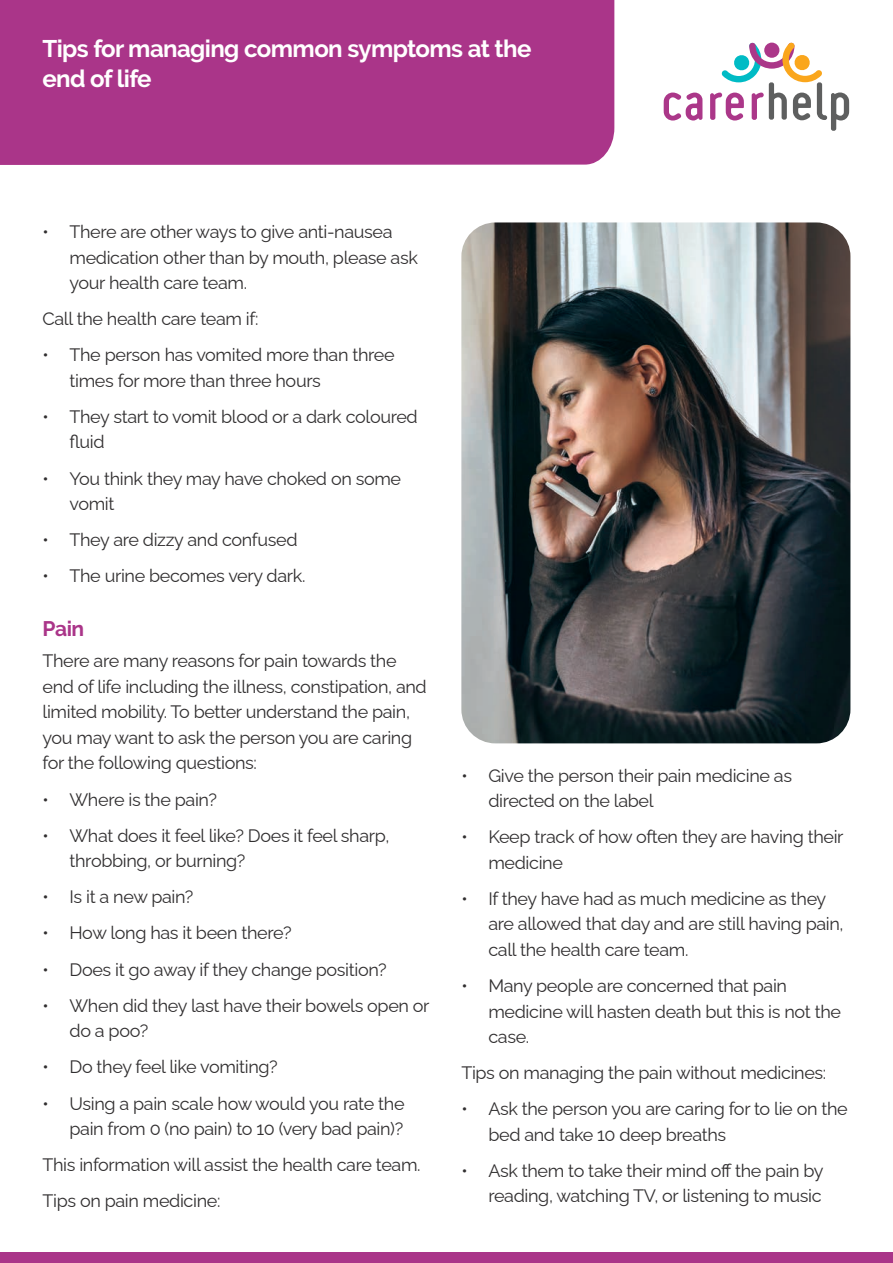
<style>
.page{position:relative;width:893px;height:1263px;background:#fff}
.page>*{position:absolute;margin:0;border:0;box-sizing:border-box;transform-origin:0 0}
.t1{font:700 24px/30px "Raleway";letter-spacing:-.025em;color:#fff}
.t2{font:700 21px "Raleway";color:#aa3589}
.t3{font:18px/25.5px "Raleway";letter-spacing:-.02em;color:#312f30}
</style>
<div class="page">
<div style="left:0;top:1252px;width:893px;height:11px;background:#aa3589"></div>
<div style="left:0;top:0;width:614px;height:165px;background:#aa3589"></div>
<svg style="left:664px;top:93px;width:38px;height:28px"></svg>
<svg style="left:710px;top:42px;width:139px;height:89px"></svg>
<img style="left:461px;top:222px;width:389px;height:521px">
<h1 class="t1" style="left:43px;top:33px;width:490px">Tips for managing common symptoms at the end of life</h1>
<p class="t3" style="left:70px;top:217px;width:350px;text-indent:-27px">• There are other ways to give anti-nausea medication other than by mouth, please ask your health care team.</p>
<p class="t3" style="left:43px;top:304px;width:217px">Call the health care team if:</p>
<p class="t3" style="left:70px;top:340px;width:327px;text-indent:-27px">• The person has vomited more than three times for more than three hours</p>
<p class="t3" style="left:70px;top:402px;width:350px;text-indent:-27px">• They start to vomit blood or a dark coloured fluid</p>
<p class="t3" style="left:70px;top:463px;width:333px;text-indent:-27px">• You think they may have choked on some vomit</p>
<p class="t3" style="left:43px;top:525px;width:257px">• They are dizzy and confused</p>
<p class="t3" style="left:43px;top:561px;width:264px">• The urine becomes very dark.</p>
<p class="t2" style="left:43px;top:616px;width:43px">Pain</p>
<p class="t3" style="left:43px;top:646px;width:386px">There are many reasons for pain towards the end of life including the illness, constipation, and limited mobility. To better understand the pain, you may want to ask the person you are caring for the following questions:</p>
<p class="t3" style="left:43px;top:784px;width:176px">• Where is the pain?</p>
<p class="t3" style="left:70px;top:820px;width:322px;text-indent:-27px">• What does it feel like? Does it feel sharp, throbbing, or burning?</p>
<p class="t3" style="left:43px;top:882px;width:152px">• Is it a new pain?</p>
<p class="t3" style="left:43px;top:918px;width:251px">• How long has it been there?</p>
<p class="t3" style="left:43px;top:954px;width:346px">• Does it go away if they change position?</p>
<p class="t3" style="left:70px;top:991px;width:362px;text-indent:-27px">• When did they last have their bowels open or do a poo?</p>
<p class="t3" style="left:43px;top:1052px;width:237px">• Do they feel like vomiting?</p>
<p class="t3" style="left:43px;top:1088px;width:364px;text-align:right">• Using a pain scale how would you rate the pain from 0 (no pain) to 10 (very bad pain)?</p>
<p class="t3" style="left:43px;top:1145px;width:380px;line-height:36.2px">This information will assist the health care team.<br>Tips on pain medicine:</p>
<p class="t3" style="left:488px;top:760px;width:305px;text-indent:-27px">• Give the person their pain medicine as directed on the label</p>
<p class="t3" style="left:488px;top:822px;width:357px;text-indent:-27px">• Keep track of how often they are having their medicine</p>
<p class="t3" style="left:488px;top:884px;width:357px;text-indent:-27px">• If they have had as much medicine as they are allowed that day and are still having pain, call the health care team.</p>
<p class="t3" style="left:488px;top:971px;width:354px;text-indent:-27px">• Many people are concerned that pain medicine will hasten death but this is not the case.</p>
<p class="t3" style="left:461px;top:1058px;width:366px">Tips on managing the pain without medicines:</p>
<p class="t3" style="left:488px;top:1094px;width:361px;text-indent:-27px">• Ask the person you are caring for to lie on the bed and take 10 deep breaths</p>
<p class="t3" style="left:461px;top:1156px;width:364px;text-align:right">• Ask them to take their mind off the pain by reading, watching TV, or listening to music</p>
</div>
